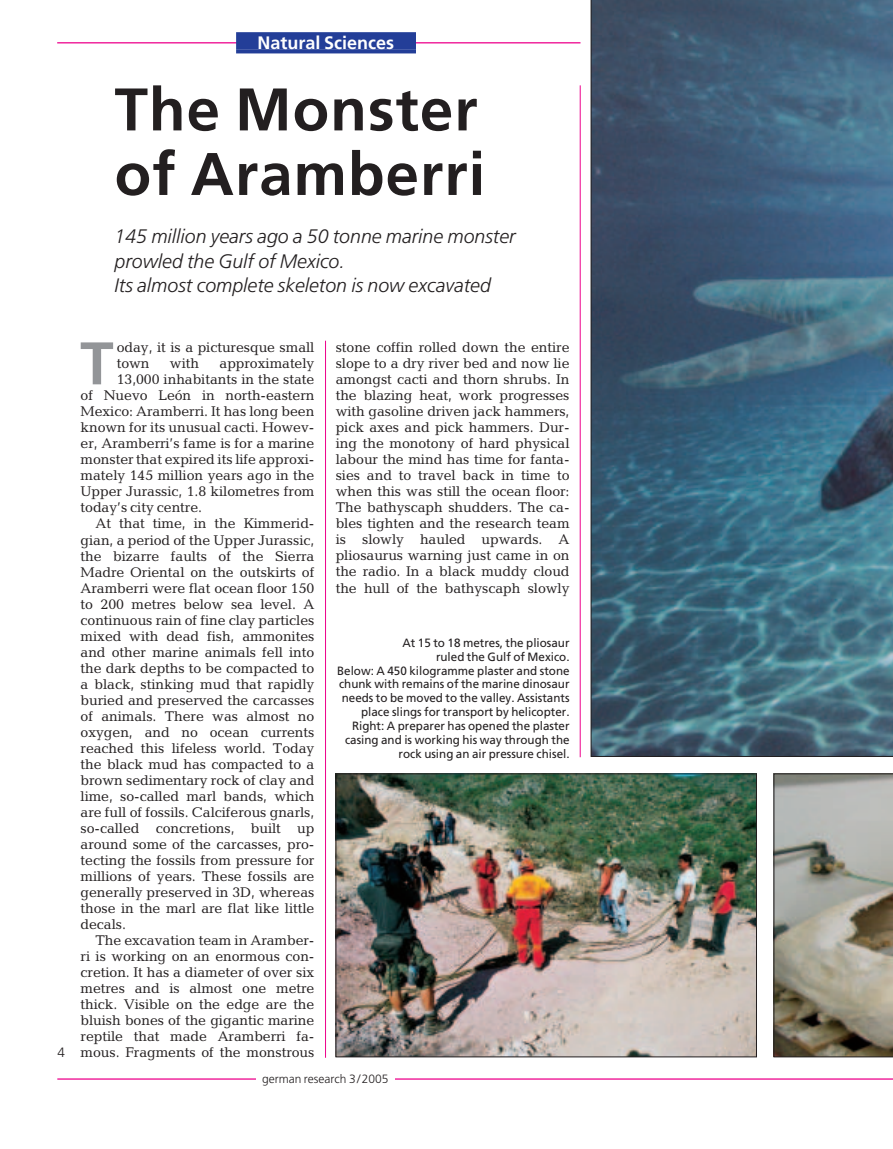
<style>
.page{position:relative;width:893px;height:1149px;background:#fff}
.page>*{position:absolute;margin:0;border:0;box-sizing:border-box;transform-origin:0 0}
.t1{font:700 60px/64.5px "Frutiger";letter-spacing:.015em;color:#231f20}
.t2{font:700 60px "Frutiger";color:#939598}
.t3{font:italic 300 19.5px/24.6px "Frutiger";color:#231f20}
.t4{font:700 18px "Frutiger";color:#fff}
.t5{font:14.1px/16px "Candida";letter-spacing:-.005em;color:#231f20}
.t6{font:300 13.5px "Frutiger";color:#231f20}
.t7{font:12px/13.8px "Frutiger";color:#231f20;text-align:right}
.t8{font:300 12px "Frutiger";color:#231f20}
</style>
<div class="page">
<hr style="left:57px;top:1078px;width:836px;height:1px;background:#ed028c">
<hr style="left:57px;top:42px;width:523px;height:1px;background:#ed028c">
<hr style="left:325px;top:340px;width:1px;height:717px;background:#ed028c">
<hr style="left:580px;top:85px;width:1px;height:672px;background:#ed028c">
<div style="left:256px;top:1073px;width:138px;height:16px;background:#fff"></div>
<svg style="left:591px;top:0;width:302px;height:756px;background:#40637a"></svg>
<img style="left:338px;top:775px;width:417px;height:279px">
<div style="left:336px;top:773px;width:421px;height:283px;border:1px solid #231f20"></div>
<svg style="left:774px;top:773px;width:119px;height:283px;background:#98968a"></svg>
<div style="left:236px;top:32px;width:180px;height:17px;background:#233e98"></div>
<svg style="left:236px;top:49px;width:180px;height:4px"></svg>
<p class="t4" style="left:257px;top:36px;width:138px">Natural Sciences</p>
<h1 class="t1" style="left:115px;top:82px;width:372px">The Monster of Aramberri</h1>
<h2 class="t3" style="left:115px;top:225px;width:403px">145 million years ago a 50 tonne marine monster prowled the Gulf of Mexico.<br>Its almost complete skeleton is now excavated</h2>
<p class="t6" style="left:58px;top:1046px;width:9px">4</p>
<h1 class="t2" style="left:80px;top:339px;width:35px">T</h1>
<p class="t5" style="left:117px;top:341px;width:199px">oday, it is a picturesque small town</p>
<p class="t5" style="left:170px;top:357px;width:31px">with</p>
<p class="t5" style="left:220px;top:357px;width:96px">approximately</p>
<p class="t5" style="left:117px;top:373px;width:199px">13,000 inhabitants in the state</p>
<p class="t5" style="left:81px;top:389px;width:235px">of Nuevo León in north-eastern</p>
<p class="t5" style="left:81px;top:405px;width:235px">Mexico: Aramberri. It has long been</p>
<p class="t5" style="left:81px;top:421px;width:235px">known for its unusual cacti. Howev-</p>
<p class="t5" style="left:81px;top:437px;width:235px">er, Aramberri’s fame is for a marine</p>
<p class="t5" style="left:81px;top:453px;width:235px">monster that expired its life approxi-</p>
<p class="t5" style="left:81px;top:469px;width:235px">mately 145 million years ago in the</p>
<p class="t5" style="left:81px;top:485px;width:235px">Upper Jurassic, 1.8 kilometres from</p>
<p class="t5" style="left:81px;top:501px;width:123px">today’s city centre.</p>
<p class="t5" style="left:95px;top:517px;width:220px">At that time, in the Kimmerid-</p>
<p class="t5" style="left:81px;top:533px;width:235px">gian, a period of the Upper Jurassic,</p>
<p class="t5" style="left:81px;top:549px;width:235px">the bizarre faults of the Sierra</p>
<p class="t5" style="left:81px;top:565px;width:235px">Madre Oriental on the outskirts of</p>
<p class="t5" style="left:81px;top:581px;width:235px">Aramberri were flat ocean floor 150</p>
<p class="t5" style="left:81px;top:597px;width:235px">to 200 metres below sea level. A</p>
<p class="t5" style="left:81px;top:613px;width:235px">continuous rain of fine clay particles</p>
<p class="t5" style="left:81px;top:629px;width:235px">mixed with dead fish, ammonites</p>
<p class="t5" style="left:81px;top:645px;width:235px">and other marine animals fell into</p>
<p class="t5" style="left:81px;top:661px;width:235px">the dark depths to be compacted to</p>
<p class="t5" style="left:81px;top:677px;width:235px">a black, stinking mud that rapidly</p>
<p class="t5" style="left:81px;top:693px;width:235px">buried and preserved the carcasses</p>
<p class="t5" style="left:81px;top:709px;width:235px">of animals. There was almost no</p>
<p class="t5" style="left:81px;top:725px;width:235px">oxygen, and no ocean currents</p>
<p class="t5" style="left:81px;top:741px;width:235px">reached this lifeless world. Today</p>
<p class="t5" style="left:81px;top:757px;width:235px">the black mud has compacted to a</p>
<p class="t5" style="left:81px;top:773px;width:235px">brown sedimentary rock of clay and</p>
<p class="t5" style="left:81px;top:789px;width:235px">lime, so-called marl bands, which</p>
<p class="t5" style="left:81px;top:805px;width:235px">are full of fossils. Calciferous gnarls,</p>
<p class="t5" style="left:81px;top:821px;width:235px">so-called concretions, built up</p>
<p class="t5" style="left:81px;top:837px;width:235px">around some of the carcasses, pro-</p>
<p class="t5" style="left:81px;top:853px;width:235px">tecting the fossils from pressure for</p>
<p class="t5" style="left:81px;top:869px;width:235px">millions of years. These fossils are</p>
<p class="t5" style="left:81px;top:885px;width:235px">generally preserved in 3D, whereas</p>
<p class="t5" style="left:81px;top:901px;width:235px">those in the marl are flat like little</p>
<p class="t5" style="left:81px;top:917px;width:47px">decals.</p>
<p class="t5" style="left:95px;top:933px;width:220px">The excavation team in Aramber-</p>
<p class="t5" style="left:81px;top:949px;width:235px">ri is working on an enormous con-</p>
<p class="t5" style="left:81px;top:965px;width:235px">cretion. It has a diameter of over six</p>
<p class="t5" style="left:81px;top:981px;width:235px">metres and is almost one metre</p>
<p class="t5" style="left:81px;top:997px;width:235px">thick. Visible on the edge are the</p>
<p class="t5" style="left:81px;top:1013px;width:235px">bluish bones of the gigantic marine</p>
<p class="t5" style="left:81px;top:1029px;width:235px">reptile that made Aramberri fa-</p>
<p class="t5" style="left:81px;top:1045px;width:235px">mous. Fragments of the monstrous</p>
<p class="t5" style="left:336px;top:341px;width:235px;text-align:justify">stone coffin rolled down the entire slope to a dry river bed and now lie amongst cacti and thorn shrubs. In the blazing heat, work progresses with gasoline driven jack hammers, pick axes and pick hammers. Dur&shy;ing the monotony of hard physical labour the mind has time for fanta&shy;sies and to travel back in time to when this was still the ocean floor:<br>The bathyscaph shudders. The ca&shy;bles tighten and the research team is slowly hauled upwards. A pliosaurus warning just came in on the radio. In a black muddy cloud the hull of the bathyscaph slowly</p>
<p class="t7" style="left:337px;top:636px;width:234px">At 15 to 18 metres, the pliosaur<br>ruled the Gulf of Mexico.<br>Below: A 450 kilogramme plaster and stone chunk with remains of the marine dinosaur needs to be moved to the valley. Assistants place slings for transport by helicopter.<br>Right: A preparer has opened the plaster casing and is working his way through the rock using an air pressure chisel.</p>
<p class="t8" style="left:262px;top:1073px;width:128px">german research 3/2005</p>
</div>
